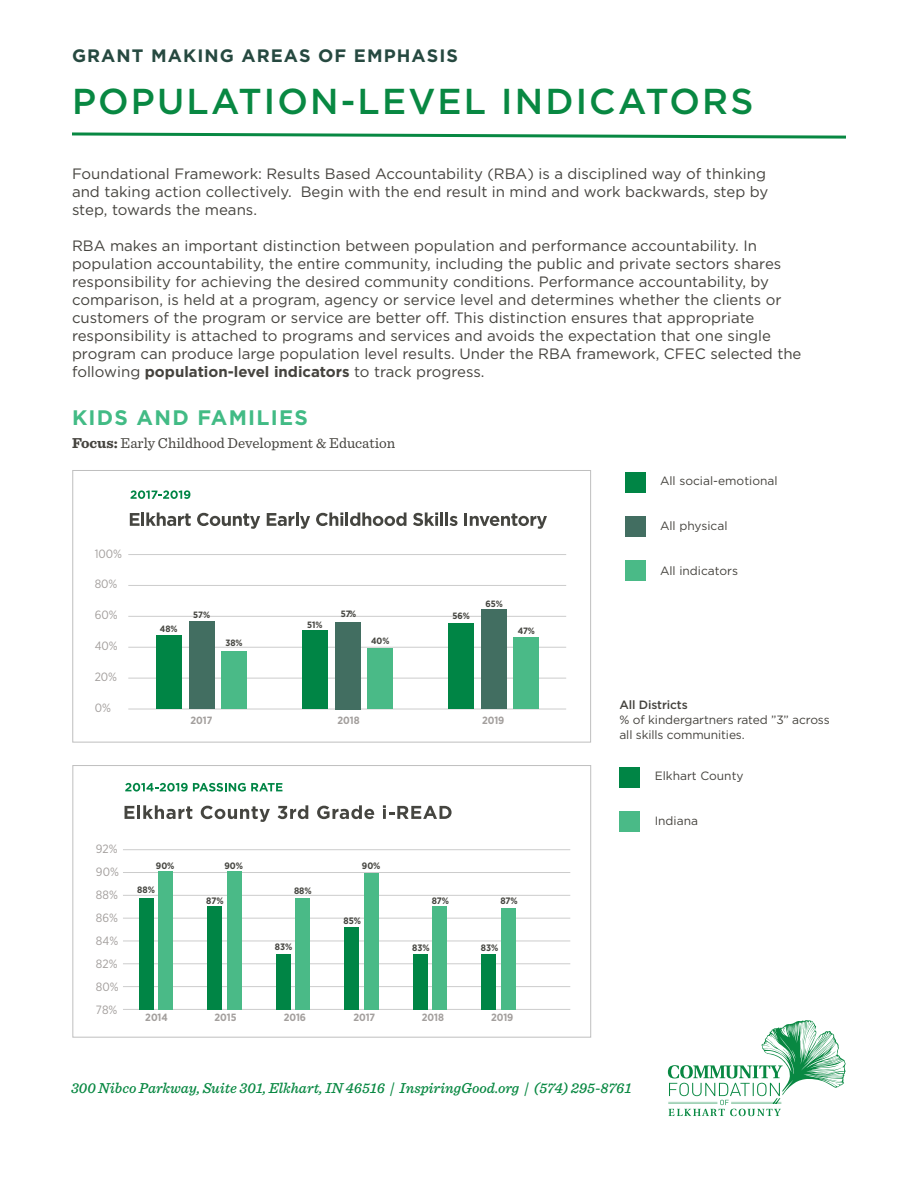
<style>
.page{position:relative;width:918px;height:1188px;background:#fff}
.page>*{position:absolute;margin:0;border:0;box-sizing:border-box;transform-origin:0 0}
.t1{font:500 36px "Gotham";letter-spacing:.06em;color:#088842}
.Subheader{font:700 21px "Gotham";letter-spacing:.06em;color:#42bb85}
.t2{font:700 18px "Gotham";letter-spacing:.06em;color:#264940}
.Body_copy{font:15px/18px "Gotham";color:#45433e}
.t3{font:italic 500 15px "Sentinel";color:#088842}
.Sentinel{font:15px "Sentinel";color:#45433e}
.Body_copy-2{font:12px/15px "Gotham";color:#45433e}
.t4{font:12px "Gotham Narrow";color:#a39f9d}
.t5{font:700 10.5px "Gotham Narrow";color:#a39f9d}
.t6{font:700 9.3px "Gotham Narrow";color:#454540}
.t7{font:700 9.15px "Gotham Narrow";color:#454540}
.s1{font-weight:700}
.s2{font-weight:500}
</style>
<div class="page">
<svg style="left:668px;top:1020px;width:178px;height:96px"></svg>
<svg style="left:72px;top:132px;width:774px;height:7px"></svg>
<svg style="left:130px;top:513px;width:10px;height:13px"></svg>
<hr style="left:141px;top:512px;width:3px;height:14px;background:#454540">
<svg style="left:146px;top:512px;width:45px;height:14px"></svg>
<svg style="left:197px;top:513px;width:63px;height:16px"></svg>
<svg style="left:267px;top:513px;width:27px;height:13px"></svg>
<hr style="left:296px;top:512px;width:3px;height:14px;background:#454540">
<svg style="left:300px;top:516px;width:10px;height:13px"></svg>
<svg style="left:316px;top:512px;width:90px;height:14px"></svg>
<svg style="left:413px;top:512px;width:25px;height:14px"></svg>
<hr style="left:440px;top:512px;width:3px;height:14px;background:#454540">
<hr style="left:445px;top:512px;width:3px;height:14px;background:#454540">
<svg style="left:450px;top:516px;width:8px;height:10px"></svg>
<svg style="left:465px;top:513px;width:82px;height:16px"></svg>
<svg style="left:131px;top:490px;width:59px;height:9px"></svg>
<hr style="left:128px;top:554px;width:438px;height:1px;background:#ccc">
<hr style="left:128px;top:585px;width:438px;height:1px;background:#ccc">
<hr style="left:128px;top:616px;width:438px;height:1px;background:#ccc">
<hr style="left:128px;top:647px;width:438px;height:1px;background:#ccc">
<hr style="left:128px;top:678px;width:438px;height:1px;background:#ccc">
<hr style="left:128px;top:709px;width:438px;height:1px;background:#ccc">
<div style="left:156px;top:636px;width:25px;height:73px;background:#008545"></div>
<div style="left:302px;top:631px;width:26px;height:78px;background:#008545"></div>
<div style="left:448px;top:624px;width:26px;height:85px;background:#008545"></div>
<div style="left:221px;top:651px;width:26px;height:58px;background:#4aba87"></div>
<div style="left:368px;top:649px;width:25px;height:60px;background:#4aba87"></div>
<div style="left:514px;top:637px;width:25px;height:72px;background:#4aba87"></div>
<div style="left:189px;top:622px;width:25px;height:87px;background:#426e61"></div>
<div style="left:335px;top:622px;width:25px;height:87px;background:#426e61"></div>
<div style="left:481px;top:609px;width:26px;height:100px;background:#426e61"></div>
<div style="left:72px;top:470px;width:519px;height:272px;border:1px solid #bfbfbf"></div>
<div style="left:625px;top:472px;width:21px;height:21px;background:#008545"></div>
<div style="left:620px;top:767px;width:20px;height:21px;background:#008545"></div>
<div style="left:625px;top:516px;width:21px;height:21px;background:#426e61"></div>
<div style="left:620px;top:812px;width:20px;height:20px;background:#4aba87"></div>
<div style="left:625px;top:560px;width:21px;height:21px;background:#4aba87"></div>
<hr style="left:123px;top:849px;width:447px;height:1px;background:#ccc">
<hr style="left:123px;top:872px;width:447px;height:1px;background:#ccc">
<hr style="left:123px;top:895px;width:447px;height:1px;background:#ccc">
<hr style="left:123px;top:918px;width:447px;height:1px;background:#ccc">
<hr style="left:123px;top:941px;width:447px;height:1px;background:#ccc">
<hr style="left:123px;top:963px;width:447px;height:1px;background:#ccc">
<hr style="left:123px;top:986px;width:447px;height:1px;background:#ccc">
<hr style="left:123px;top:1009px;width:447px;height:1px;background:#ccc">
<div style="left:139px;top:898px;width:15px;height:112px;background:#008545"></div>
<div style="left:159px;top:872px;width:14px;height:138px;background:#4aba87"></div>
<div style="left:208px;top:907px;width:14px;height:103px;background:#008545"></div>
<div style="left:227px;top:872px;width:15px;height:138px;background:#4aba87"></div>
<div style="left:276px;top:954px;width:15px;height:56px;background:#008545"></div>
<div style="left:296px;top:898px;width:14px;height:112px;background:#4aba87"></div>
<div style="left:345px;top:927px;width:14px;height:83px;background:#008545"></div>
<div style="left:364px;top:873px;width:15px;height:137px;background:#4aba87"></div>
<div style="left:413px;top:954px;width:15px;height:56px;background:#008545"></div>
<div style="left:433px;top:907px;width:14px;height:103px;background:#4aba87"></div>
<div style="left:482px;top:954px;width:14px;height:56px;background:#008545"></div>
<div style="left:501px;top:908px;width:15px;height:102px;background:#4aba87"></div>
<svg style="left:125px;top:806px;width:9px;height:13px"></svg>
<hr style="left:137px;top:805px;width:3px;height:14px;background:#454540">
<svg style="left:143px;top:805px;width:49px;height:14px"></svg>
<svg style="left:201px;top:806px;width:69px;height:16px"></svg>
<svg style="left:278px;top:805px;width:30px;height:14px"></svg>
<svg style="left:317px;top:805px;width:57px;height:14px"></svg>
<svg style="left:383px;top:805px;width:69px;height:14px"></svg>
<svg style="left:125px;top:783px;width:157px;height:9px"></svg>
<div style="left:72px;top:765px;width:519px;height:273px;border:1px solid #bfbfbf"></div>
<p class="t2" style="left:72px;top:43px;width:387px">GRANT MAKING AREAS OF EMPHASIS</p>
<h1 class="t1" style="left:72px;top:77px;width:683px">POPULATION-LEVEL INDICATORS</h1>
<p class="Body_copy" style="left:72px;top:164px;width:698px">Foundational Framework: Results Based Accountability (RBA) is a disciplined way of thinking and taking action collectively. Begin with the end result in mind and work backwards, step by step, towards the means.</p>
<p class="Body_copy" style="left:72px;top:236px;width:731px">RBA makes an important distinction between population and performance accountability. In population accountability, the entire community, including the public and private sectors shares responsibility for achieving the desired community conditions. Performance accountability, by comparison, is held at a program, agency or service level and determines whether the clients or customers of the program or service are better off. This distinction ensures that appropriate responsibility is attached to programs and services and avoids the expectation that one single program can produce large population level results. Under the RBA framework, CFEC selected the following <span class="s1">population-level indicators</span> to track progress.</p>
<p class="Subheader" style="left:72px;top:404px;width:237px">KIDS AND FAMILIES</p>
<p class="Sentinel" style="left:72px;top:432px;width:325px"><span class="s1">Focus:</span> Early Childhood Development &amp; Education</p>
<p class="t4" style="left:95px;top:546px;width:29px">100%</p>
<p class="t4" style="left:95px;top:577px;width:24px">80%</p>
<p class="t4" style="left:95px;top:608px;width:24px">60%</p>
<p class="t4" style="left:95px;top:638px;width:25px">40%</p>
<p class="t4" style="left:95px;top:669px;width:24px">20%</p>
<p class="t4" style="left:95px;top:700px;width:18px">0%</p>
<p class="t7" style="left:160px;top:623px;width:19px">48%</p>
<p class="t7" style="left:193px;top:609px;width:18px">57%</p>
<p class="t7" style="left:225px;top:637px;width:19px">38%</p>
<p class="t5" style="left:190px;top:713px;width:23px">2017</p>
<p class="t7" style="left:307px;top:619px;width:17px">51%</p>
<p class="t7" style="left:341px;top:608px;width:17px">57%</p>
<p class="t7" style="left:371px;top:635px;width:20px">40%</p>
<p class="t5" style="left:338px;top:713px;width:24px">2018</p>
<p class="t7" style="left:452px;top:610px;width:19px">56%</p>
<p class="t7" style="left:485px;top:598px;width:19px">65%</p>
<p class="t7" style="left:518px;top:625px;width:19px">47%</p>
<p class="t5" style="left:482px;top:713px;width:24px">2019</p>
<p class="t4" style="left:96px;top:841px;width:23px">92%</p>
<p class="t4" style="left:96px;top:864px;width:24px">90%</p>
<p class="t4" style="left:96px;top:887px;width:23px">88%</p>
<p class="t4" style="left:96px;top:910px;width:24px">86%</p>
<p class="t4" style="left:96px;top:933px;width:24px">84%</p>
<p class="t4" style="left:96px;top:957px;width:23px">82%</p>
<p class="t4" style="left:96px;top:980px;width:24px">80%</p>
<p class="t4" style="left:96px;top:1003px;width:23px">78%</p>
<p class="t6" style="left:156px;top:860px;width:20px">90%</p>
<p class="t6" style="left:137px;top:884px;width:19px">88%</p>
<p class="t6" style="left:224px;top:860px;width:20px">90%</p>
<p class="t6" style="left:206px;top:895px;width:19px">87%</p>
<p class="t6" style="left:294px;top:885px;width:19px">88%</p>
<p class="t6" style="left:275px;top:941px;width:19px">83%</p>
<p class="t6" style="left:362px;top:860px;width:20px">90%</p>
<p class="t6" style="left:343px;top:915px;width:19px">85%</p>
<p class="t5" style="left:145px;top:1010px;width:24px">2014</p>
<p class="t5" style="left:214px;top:1010px;width:23px">2015</p>
<p class="t5" style="left:284px;top:1010px;width:24px">2016</p>
<p class="t5" style="left:353px;top:1010px;width:23px">2017</p>
<p class="t6" style="left:432px;top:895px;width:19px">87%</p>
<p class="t6" style="left:412px;top:941px;width:19px">83%</p>
<p class="t5" style="left:422px;top:1010px;width:24px">2018</p>
<p class="t6" style="left:500px;top:895px;width:19px">87%</p>
<p class="t6" style="left:481px;top:941px;width:19px">83%</p>
<p class="t5" style="left:491px;top:1010px;width:24px">2019</p>
<p class="Body_copy-2" style="left:660px;top:473px;width:119px">All social-emotional</p>
<p class="Body_copy-2" style="left:660px;top:518px;width:69px">All physical</p>
<p class="Body_copy-2" style="left:660px;top:563px;width:80px">All indicators</p>
<p class="Body_copy-2" style="left:620px;top:697px;width:212px"><span class="s2">All Districts<br></span>% of kindergartners rated ”3” across all skills communities.</p>
<p class="Body_copy-2" style="left:655px;top:768px;width:90px">Elkhart County</p>
<p class="Body_copy-2" style="left:655px;top:813px;width:45px">Indiana</p>
<p class="t3" style="left:71px;top:1077px;width:562px">300 Nibco Parkway, Suite 301, Elkhart, IN 46516 | InspiringGood.org | (574) 295-8761</p>
</div>
